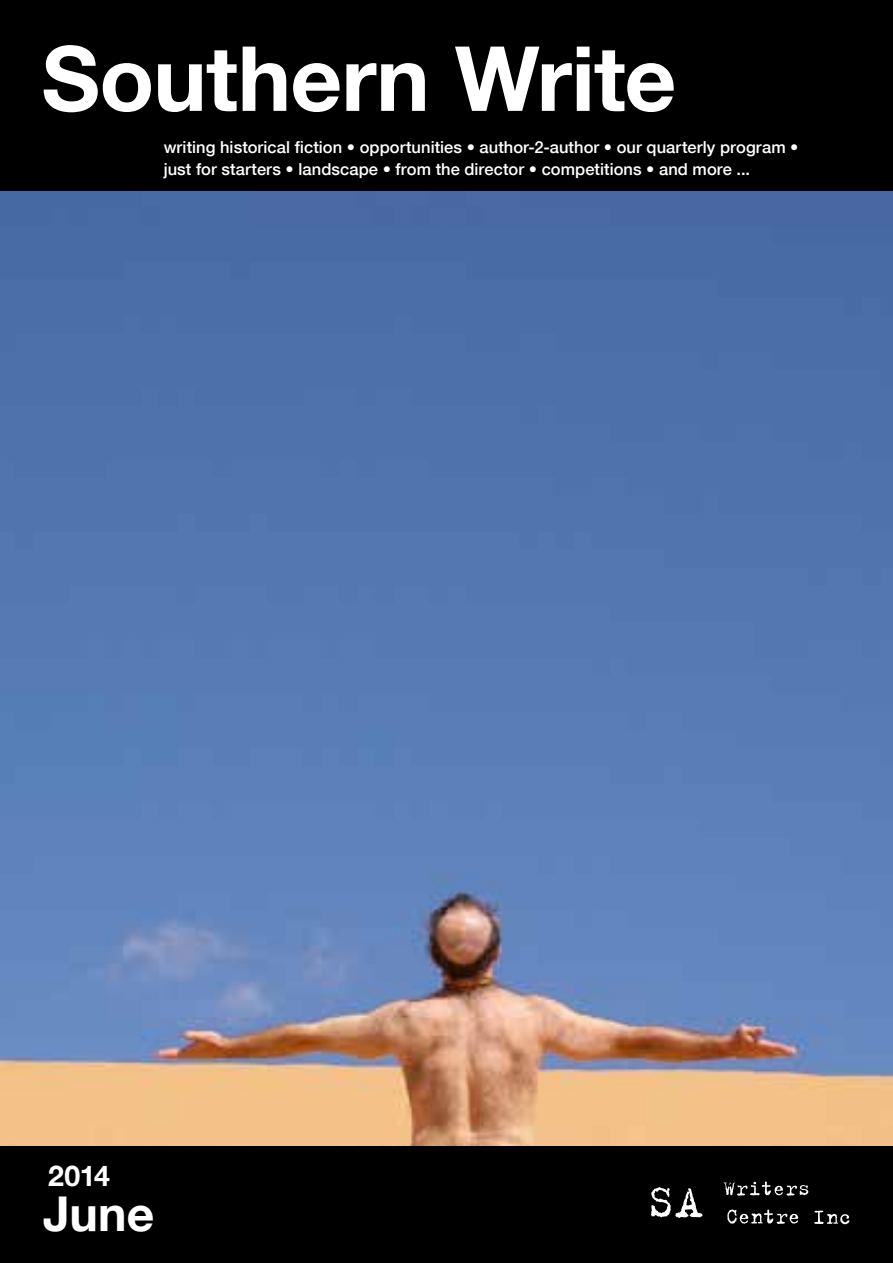
<style>
.page{position:relative;width:893px;height:1263px;background:#fff}
.page>*{position:absolute;margin:0;border:0;box-sizing:border-box;transform-origin:0 0}
.t1{font:700 90px "Helvetica Neue";letter-spacing:-.005em;color:#fff}
.t2{font:700 48px "Helvetica Neue";color:#fff}
.t3{font:700 28.5px "Helvetica Neue";color:#fff}
.t4{font:500 16.5px/22px "Helvetica Neue";letter-spacing:.005em;color:#fff}
</style>
<div class="page">
<div style="left:0;top:1133px;width:893px;height:130px;background:#000"></div>
<div style="left:0;top:0;width:893px;height:204px;background:#000"></div>
<svg style="left:651px;top:1181px;width:199px;height:44px"></svg>
<img style="left:0;top:191px;width:893px;height:954px">
<h1 class="t1" style="left:42px;top:-3px;width:636px">Southern Write</h1>
<p class="t4" style="left:164px;top:135px;width:636px">writing historical fiction • opportunities • author-2-author • our quarterly program • just for starters • landscape • from the director • competitions • and more ...</p>
<h3 class="t3" style="left:48px;top:1150px;width:63px">2014</h3>
<h2 class="t2" style="left:43px;top:1171px;width:113px">June</h2>
</div>
